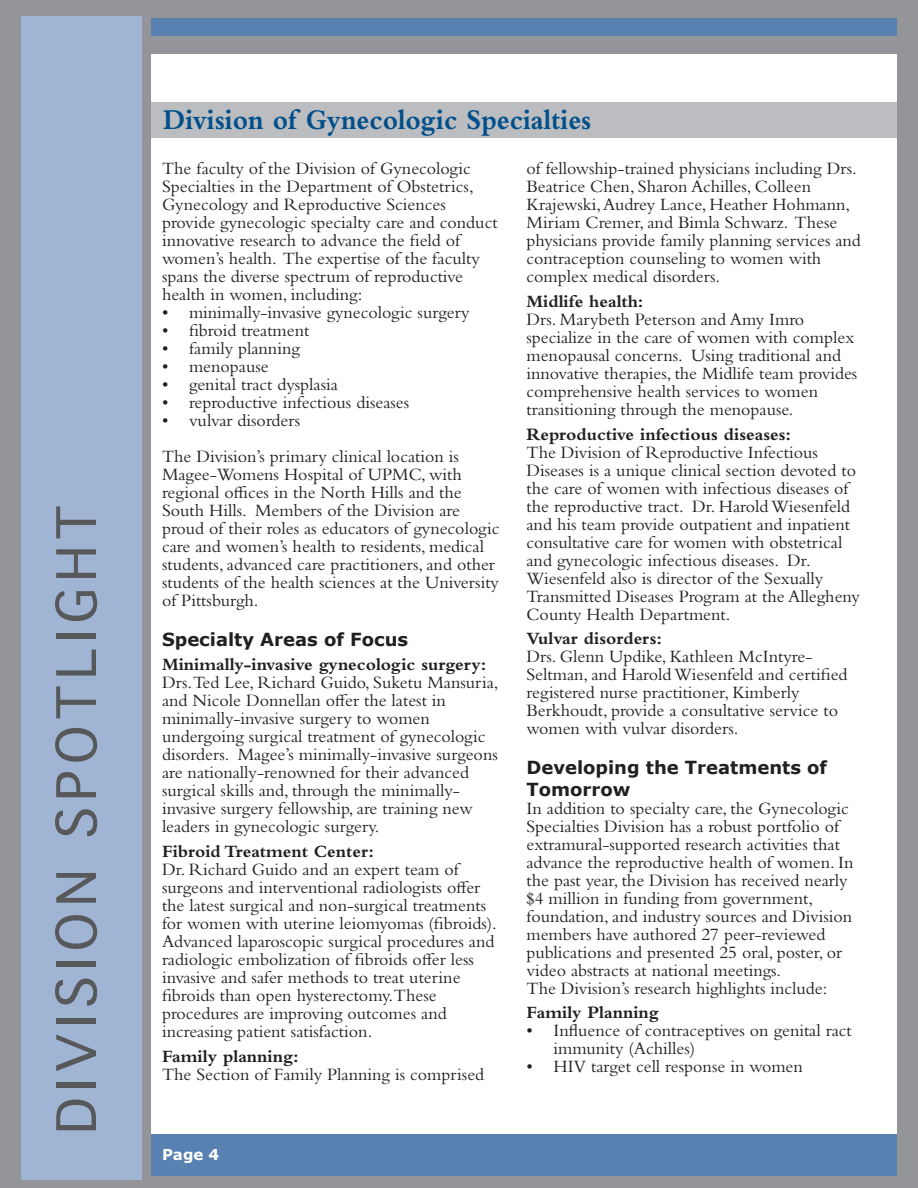
<style>
.page{position:relative;width:918px;height:1188px;background:#939598}
.page>*{position:absolute;margin:0;border:0;box-sizing:border-box;transform-origin:0 0}
.t1{font:52.5px "Geneva CY";letter-spacing:.12em;color:#57585a}
.t2{font:700 29.7px "Bembo Std";color:#004f8b;scale:.91 1}
.t3{font:18px/18px "Bembo Std";color:#231f20}
.t4{font:700 18px "Bembo Std";color:#231f20}
.t5{font:700 18px/21.6px "Verdana";color:#231f20}
.t6{font:700 15px "Verdana";color:#fff}
</style>
<div class="page">
<div style="left:141px;top:1131px;width:756px;height:44px;background:#5880b1"></div>
<div style="left:141px;top:18px;width:756px;height:17px;background:#5880b1"></div>
<div style="left:141px;top:54px;width:756px;height:1080px;background:#fff"></div>
<div style="left:141px;top:0;width:10px;height:1188px;background:#939598"></div>
<div style="left:21px;top:17px;width:120px;height:1163px;background:#a0b4d3"></div>
<div style="left:151px;top:102px;width:746px;height:36px;background:#bcbdc0"></div>
<h1 class="t1" style="left:44px;top:1134px;width:630px;rotate:-90deg">DIVISION SPOTLIGHT</h1>
<h2 class="t2" style="left:163px;top:103px;width:472px">Division of Gynecologic Specialties</h2>
<p class="t3" style="left:162px;top:159px;width:337px">The faculty of the Division of Gynecologic Specialties in the Department of Obstetrics, Gynecology and Reproductive Sciences provide gynecologic specialty care and conduct innovative research to advance the field of women’s health. The expertise of the faculty spans the diverse spectrum of reproductive health in women, including:</p>
<p class="t3" style="left:162px;top:303px;width:309px">• minimally-invasive gynecologic surgery</p>
<p class="t3" style="left:162px;top:321px;width:149px">• fibroid treatment</p>
<p class="t3" style="left:162px;top:339px;width:139px">• family planning</p>
<p class="t3" style="left:162px;top:357px;width:108px">• menopause</p>
<p class="t3" style="left:162px;top:375px;width:177px">• genital tract dysplasia</p>
<p class="t3" style="left:162px;top:393px;width:249px">• reproductive infectious diseases</p>
<p class="t3" style="left:162px;top:402px;width:298px;line-height:36px">• vulvar disorders<br>The Division’s primary clinical location is</p>
<p class="t3" style="left:162px;top:465px;width:339px">Magee-Womens Hospital of UPMC, with regional offices in the North Hills and the South Hills. Members of the Division are proud of their roles as educators of gynecologic care and women’s health to residents, medical students, advanced care practitioners, and other students of the health sciences at the University of Pittsburgh.</p>
<p class="t5" style="left:162px;top:628px;width:248px">Specialty Areas of Focus</p>
<p class="t4" style="left:162px;top:655px;width:326px">Minimally-invasive gynecologic surgery:</p>
<p class="t3" style="left:162px;top:673px;width:338px">Drs.Ted Lee, Richard Guido, Suketu Mansuria, and Nicole Donnellan offer the latest in minimally-invasive surgery to women undergoing surgical treatment of gynecologic disorders. Magee’s minimally-invasive surgeons are nationally-renowned for their advanced surgical skills and, through the minimally&shy;invasive surgery fellowship, are training new leaders in gynecologic surgery.</p>
<p class="t4" style="left:162px;top:842px;width:214px">Fibroid Treatment Center:</p>
<p class="t3" style="left:162px;top:860px;width:336px">Dr. Richard Guido and an expert team of surgeons and interventional radiologists offer the latest surgical and non-surgical treatments for women with uterine leiomyomas (fibroids).<br>Advanced laparoscopic surgical procedures and radiologic embolization of fibroids offer less invasive and safer methods to treat uterine fibroids than open hysterectomy.These procedures are improving outcomes and increasing patient satisfaction.</p>
<p class="t4" style="left:162px;top:1046px;width:138px">Family planning:</p>
<p class="t3" style="left:162px;top:1065px;width:324px">The Section of Family Planning is comprised</p>
<p class="t3" style="left:527px;top:159px;width:336px">of fellowship-trained physicians including Drs.<br>Beatrice Chen, Sharon Achilles, Colleen Krajewski, Audrey Lance, Heather Hohmann, Miriam Cremer, and Bimla Schwarz. These physicians provide family planning services and contraception counseling to women with complex medical disorders.</p>
<p class="t4" style="left:527px;top:291px;width:119px">Midlife health:</p>
<p class="t3" style="left:527px;top:310px;width:332px">Drs. Marybeth Peterson and Amy Imro specialize in the care of women with complex menopausal concerns. Using traditional and innovative therapies, the Midlife team provides comprehensive health services to women transitioning through the menopause.</p>
<p class="t4" style="left:527px;top:424px;width:266px">Reproductive infectious diseases:</p>
<p class="t3" style="left:527px;top:443px;width:335px">The Division of Reproductive Infectious Diseases is a unique clinical section devoted to the care of women with infectious diseases of the reproductive tract. Dr. Harold Wiesenfeld and his team provide outpatient and inpatient consultative care for women with obstetrical and gynecologic infectious diseases. Dr.<br>Wiesenfeld also is director of the Sexually Transmitted Diseases Program at the Allegheny County Health Department.</p>
<p class="t4" style="left:527px;top:629px;width:137px">Vulvar disorders:</p>
<p class="t3" style="left:527px;top:647px;width:323px">Drs. Glenn Updike, Kathleen McIntyre-Seltman, and Harold Wiesenfeld and certified registered nurse practitioner, Kimberly Berkhoudt, provide a consultative service to women with vulvar disorders.</p>
<p class="t5" style="left:527px;top:756px;width:302px">Developing the Treatments of<br>Tomorrow</p>
<p class="t3" style="left:527px;top:799px;width:328px">In addition to specialty care, the Gynecologic Specialties Division has a robust portfolio of extramural-supported research activities that advance the reproductive health of women. In the past year, the Division has received nearly $4 million in funding from government, foundation, and industry sources and Division members have authored 27 peer-reviewed publications and presented 25 oral, poster, or video abstracts at national meetings.<br>The Division’s research highlights include:</p>
<p class="t4" style="left:527px;top:1003px;width:134px">Family Planning</p>
<p class="t3" style="left:554px;top:1021px;width:300px;text-indent:-27px">• Influence of contraceptives on genital ract immunity (Achilles)</p>
<p class="t3" style="left:527px;top:1057px;width:278px">• HIV target cell response in women</p>
<p class="t6" style="left:162px;top:1144px;width:59px">Page 4</p>
</div>
